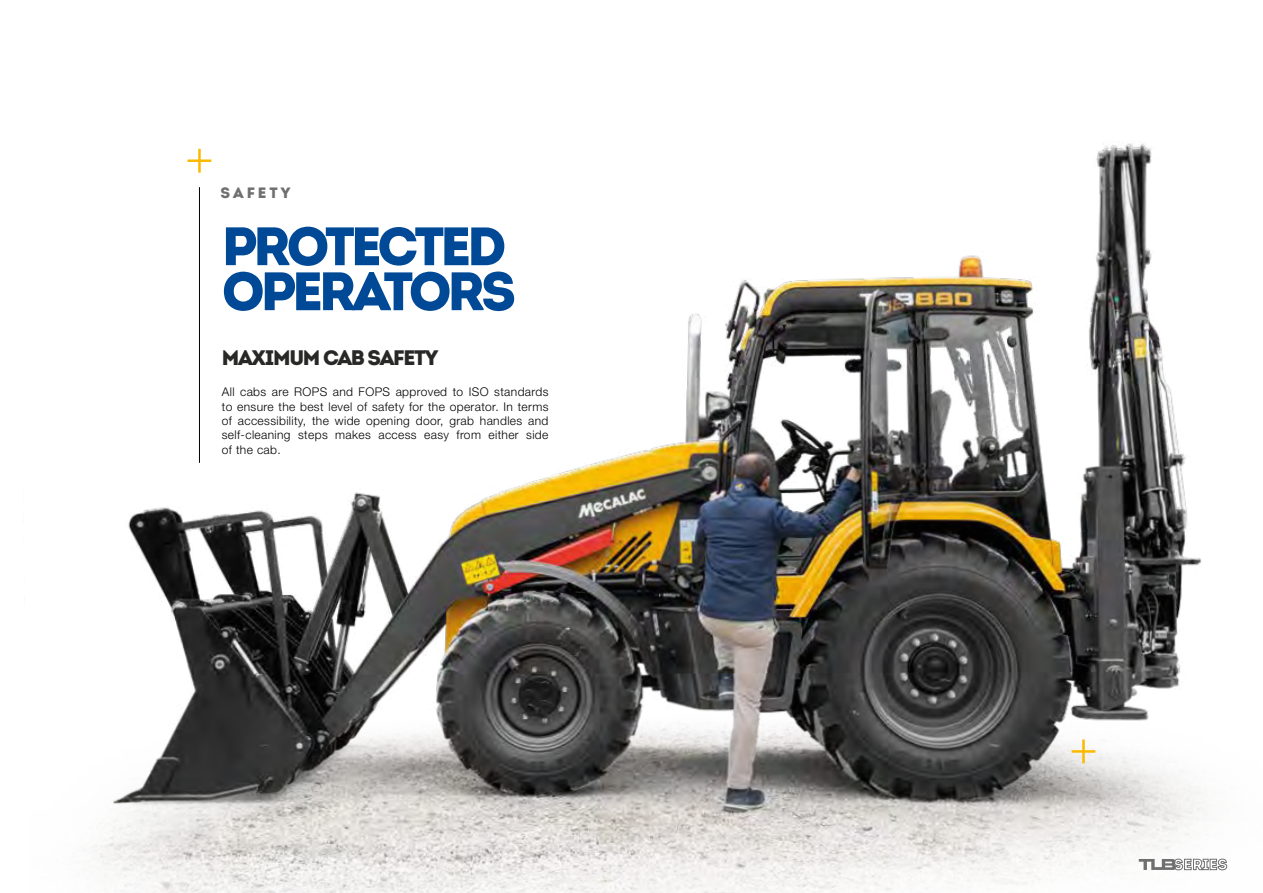
<style>
.page{position:relative;width:1263px;height:893px;background:#fff}
.page>*{position:absolute;margin:0;border:0;box-sizing:border-box;transform-origin:0 0}
.t1{font:900 54px/45px "Intro";letter-spacing:-.075em;color:#004996}
.t2{font:900 21px "Intro";letter-spacing:-.06em;color:#282827}
.t3{font:900 15px "Intro";letter-spacing:.2em;color:#706f6f}
.t4{font:300 12px/14.4px "Helvetica Neue LT Pro";letter-spacing:.03em;color:#000;text-align:justify}
</style>
<div class="page">
<img style="left:92px;top:143px;width:1136px;height:750px">
<svg style="left:188px;top:149px;width:23px;height:24px"></svg>
<hr style="left:199px;top:187px;width:1px;height:276px;background:#000">
<svg style="left:1071px;top:739px;width:24px;height:24px"></svg>
<svg style="left:1139px;top:858px;width:88px;height:14px"></svg>
<p class="t3" style="left:221px;top:183px;width:71px">SAFETY</p>
<h1 class="t1" style="left:222px;top:223px;width:296px">PROTECTED<br>OPERATORS</h1>
<h2 class="t2" style="left:222px;top:344px;width:218px">MAXIMUM CAB SAFETY</h2>
<p class="t4" style="left:222px;top:384px;width:328px">All cabs are ROPS and FOPS approved to ISO standards to ensure the best level of safety for the operator. In terms of accessibility, the wide opening door, grab handles and self-cleaning steps makes access easy from either side of the cab.</p>
</div>
